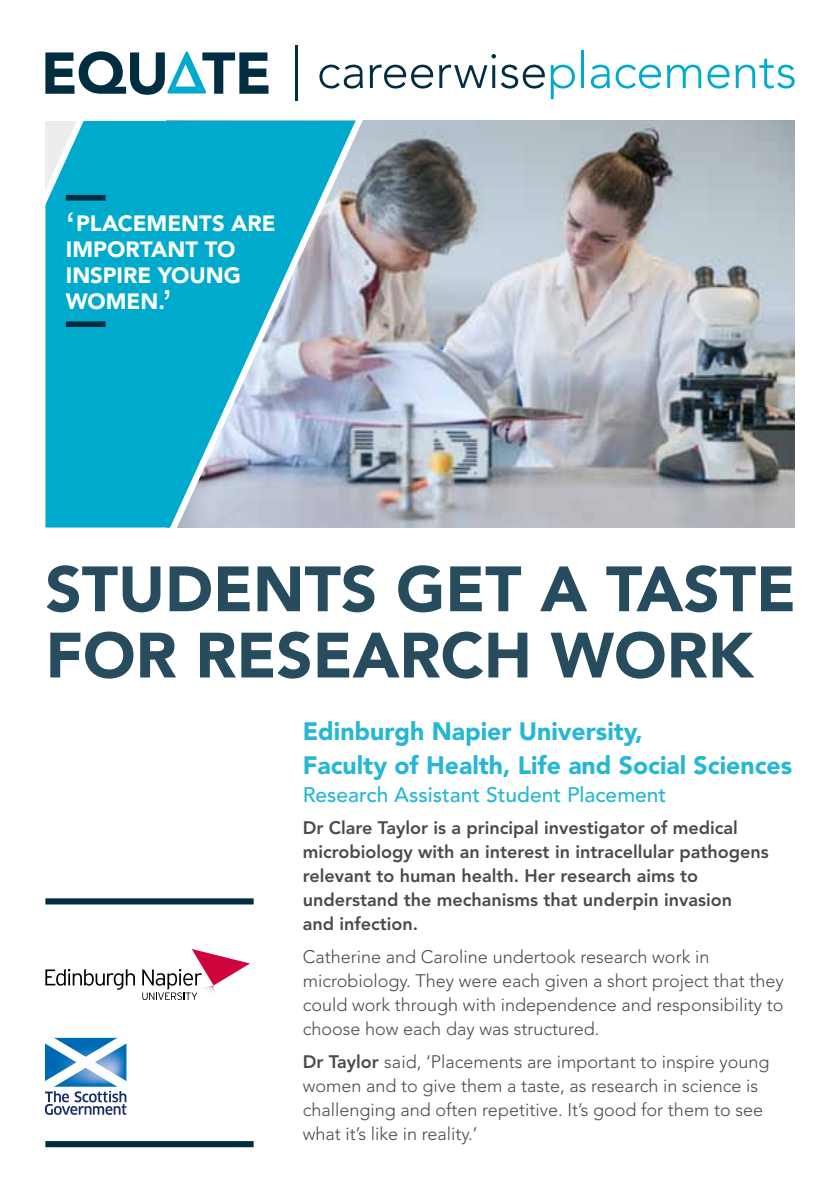
<style>
.page{position:relative;width:840px;height:1191px;background:#fff}
.page>*{position:absolute;margin:0;border:0;box-sizing:border-box;transform-origin:0 0}
.t1{font:900 63.2px/66.2px "Avenir";color:#264c5d}
.t2{font:900 25px/34px "Avenir";color:#26b7d4}
.t3{font:900 22px/26px "Avenir";color:#fff}
.t4{font:500 21px "Avenir";color:#26b7d4}
.t5{font:300 18px/24px "Avenir";color:#4a4a49}
.t6{font:800 18px/24px "Avenir";color:#4a4a49}
.s1{font-family:"Helvetica";font-weight:400;font-size:40px}
.s2{font-weight:800}
</style>
<div class="page">
<img style="left:397px;top:121px;width:397px;height:406px">
<svg style="left:45px;top:121px;width:352px;height:406px;background:#46aec9"></svg>
<div style="left:66px;top:321px;width:39px;height:6px;background:#002d40"></div>
<div style="left:66px;top:195px;width:39px;height:5px;background:#002d40"></div>
<svg style="left:45px;top:968px;width:90px;height:21px"></svg>
<svg style="left:142px;top:949px;width:108px;height:51px"></svg>
<svg style="left:44px;top:1037px;width:83px;height:77px"></svg>
<svg style="left:45px;top:51px;width:223px;height:44px"></svg>
<svg style="left:319px;top:65px;width:44px;height:24px"></svg>
<svg style="left:369px;top:65px;width:64px;height:24px"></svg>
<svg style="left:439px;top:54px;width:105px;height:35px"></svg>
<svg style="left:550px;top:65px;width:24px;height:34px"></svg>
<hr style="left:581px;top:51px;width:3px;height:37px;background:#00aacd">
<svg style="left:590px;top:65px;width:19px;height:24px"></svg>
<svg style="left:615px;top:65px;width:45px;height:24px"></svg>
<svg style="left:667px;top:65px;width:34px;height:23px"></svg>
<svg style="left:707px;top:65px;width:22px;height:24px"></svg>
<svg style="left:735px;top:59px;width:59px;height:30px"></svg>
<hr style="left:294px;top:45px;width:3px;height:56px;background:#002d40">
<div style="left:45px;top:1141px;width:208px;height:6px;background:#002d40"></div>
<div style="left:45px;top:898px;width:208px;height:6px;background:#002d40"></div>
<p class="t3" style="left:66px;top:210px;width:208px"><span class="s1">‘</span>PLACEMENTS ARE<br>IMPORTANT TO<br>INSP</p>
<p class="t3" style="left:66px;top:262px;width:177px;text-indent:51px">IRE YOUNG<br>WOMEN.<span class="s1">’</span></p>
<h1 class="t1" style="left:45px;top:555px;width:743px">STU DENTS GET A TASTE<br>FOR RESE</h1>
<h1 class="t1" style="left:352px;top:622px;width:402px">ARCH WORK</h1>
<h2 class="t2" style="left:302px;top:713px;width:491px">EDINBURGH NAPIER UNIVERSITY,<br>FACULTY OF HEALTH, LIFE AND SOCIAL SCIENCES</h2>
<p class="t4" style="left:302px;top:782px;width:365px">Research Assistant Student Placement</p>
<p class="t6" style="left:302px;top:816px;width:467px">Dr Clare Taylor is a principal investigator of medical microbiology with an interest in intracellular pathogens relevant to human health. Her research aims to understand the mechanisms that underpin invasion<br>and infection.</p>
<p class="t5" style="left:302px;top:944px;width:482px">Catherine and Caroline undertook research work in microbiology. They were each given a short project that they could work through with independence and responsibility to choose how each day was structured.</p>
<p class="t5" style="left:302px;top:1049px;width:468px"><span class="s2">Dr Taylor</span> said, ‘Placements are important to inspire young women and to give them a taste, as research in science is challenging and often repetitive. It’s good for them to see what it’s like in reality.’</p>
</div>
